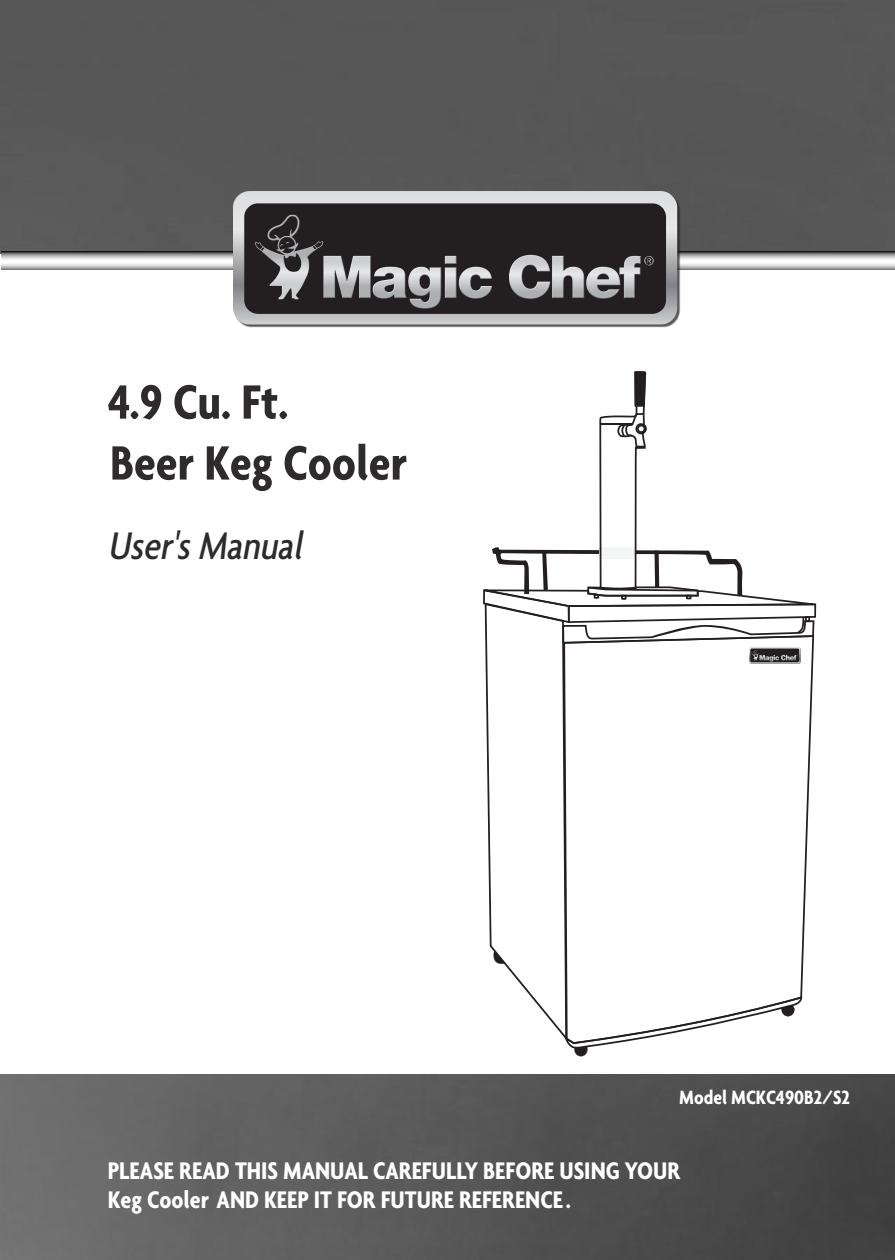
<style>
.page{position:relative;width:895px;height:1260px;background:#fff}
.page>*{position:absolute;margin:0;border:0;box-sizing:border-box;transform-origin:0 0}
.t1{font:700 condensed 52.05px/60.9px "Agenda";color:#2d2b2c}
.t2{font:italic 500 condensed 41.7px "Agenda";color:#2d2b2c}
.t3{font:700 condensed 25.95px/28.7px "Agenda";color:#fff}
.t4{font:700 condensed 20.85px "Agenda";color:#fff}
</style>
<div class="page">
<img style="left:1px;top:1px;width:893px;height:1259px">
<div style="left:0;top:254px;width:894px;height:820px;background:#fff"></div>
<img style="left:2px;top:251px;width:892px;height:19px">
<img style="left:233px;top:192px;width:447px;height:135px">
<svg style="left:483px;top:371px;width:332px;height:685px"></svg>
<h1 class="t1" style="left:108px;top:370px;width:301px">4.9 Cu. Ft.<br>Beer Keg Cooler</h1>
<h2 class="t2" style="left:108px;top:522px;width:204px">User's Manual</h2>
<p class="t4" style="left:679px;top:1085px;width:172px">Model MCKC490B2/S2</p>
<p class="t3" style="left:108px;top:1156px;width:573px">PLEASE READ THIS MANUAL CAREFULLY BEFORE USING YOUR<br>Keg Cooler AND KEEP IT FOR FUTURE REFERENCE.</p>
</div>
